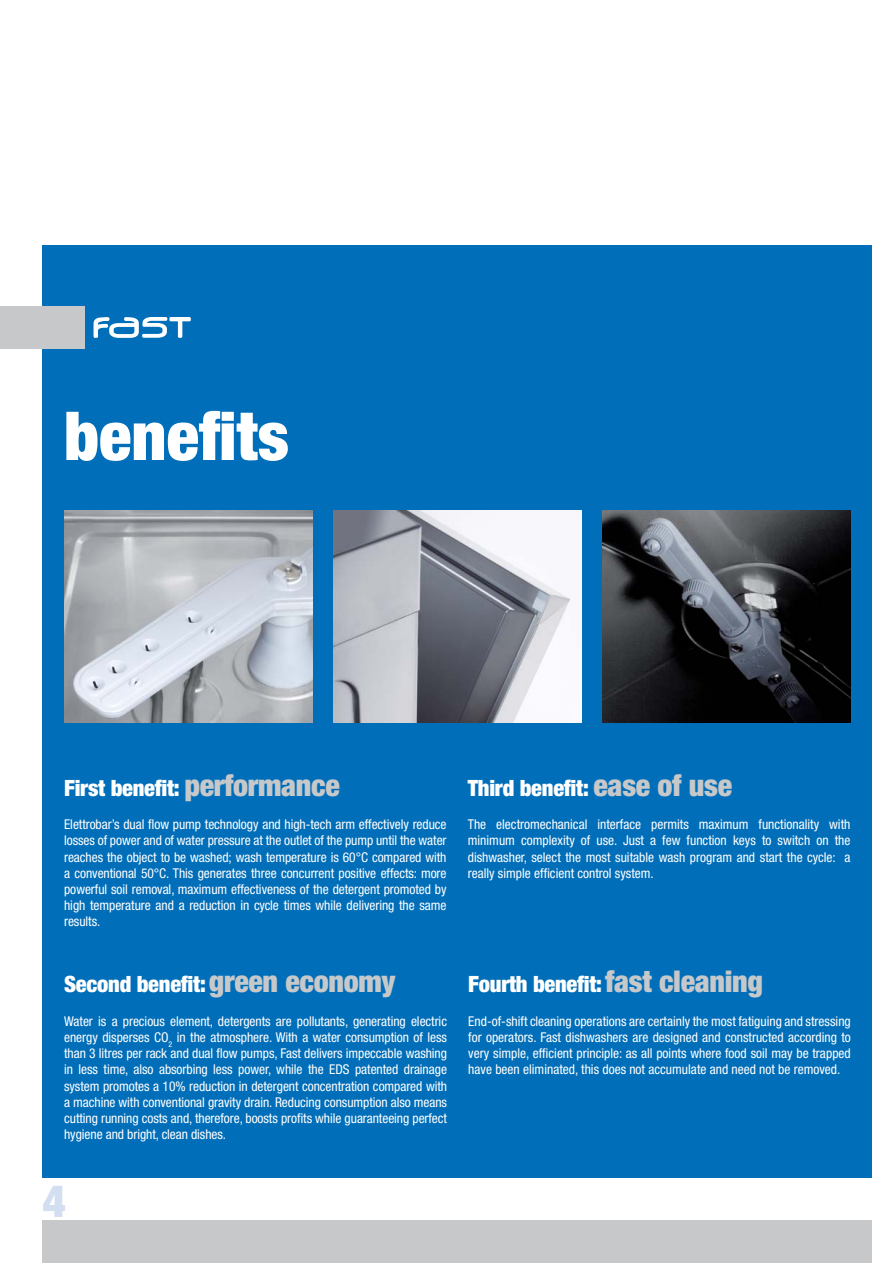
<style>
.page{position:relative;width:893px;height:1263px;background:#fff}
.page>*{position:absolute;margin:0;border:0;box-sizing:border-box;transform-origin:0 0}
.t1{font:900 condensed 67.5px "Helvetica Neue";color:#fff}
.t2{font:900 condensed 45px "Helvetica Neue";color:#d4def1}
.t3{font:900 condensed 22.5px "Helvetica Neue";letter-spacing:-.01em;color:#fff}
.t4{font:condensed 13.5px/16.2px "Helvetica Neue";letter-spacing:-.005em;color:#fff;text-align:justify}
.s1{font-size:30px;color:#c6c8ca}
</style>
<div class="page">
<div style="left:43px;top:246px;width:829px;height:932px;background:#006eb9"></div>
<img style="left:334px;top:511px;width:247px;height:212px">
<div style="left:43px;top:1220px;width:829px;height:43px;background:#c6c8ca"></div>
<div style="left:0;top:306px;width:85px;height:43px;background:#c6c8ca"></div>
<img style="left:602px;top:510px;width:248px;height:213px">
<svg style="left:94px;top:317px;width:97px;height:21px"></svg>
<img style="left:64px;top:510px;width:249px;height:213px">
<h1 class="t1" style="left:64px;top:412px;width:227px">benefits</h1>
<h3 class="t3" style="left:64px;top:779px;width:277px">First benefit: <span class="s1">performance</span></h3>
<p class="t4" style="left:64px;top:817px;width:384px">Elettrobar’s dual flow pump technology and high-tech arm effectively reduce losses of power and of water pressure at the outlet of the pump until the water reaches the object to be washed; wash temperature is 60°C compared with a conventional 50°C. This generates three concurrent positive effects: more powerful soil removal, maximum effectiveness of the detergent promoted by high temperature and a reduction in cycle times while delivering the same results.</p>
<h3 class="t3" style="left:64px;top:976px;width:333px">Second benefit:<span class="s1">green economy</span></h3>
<p class="t4" style="left:64px;top:1014px;width:384px">Water is a precious element, detergents are pollutants, generating electric energy disperses CO<sub>2</sub> in the atmosphere. With a water consumption of less than 3 litres per rack and dual flow pumps, Fast delivers impeccable washing in less time, also absorbing less power, while the EDS patented drainage system promotes a 10% reduction in detergent concentration compared with a machine with conventional gravity drain. Reducing consumption also means cutting running costs and, therefore, boosts profits while guaranteeing perfect hygiene and bright, clean dishes.</p>
<h2 class="t2" style="left:43px;top:1185px;width:25px">4</h2>
<h3 class="t3" style="left:468px;top:779px;width:266px">Third benefit: <span class="s1">ease of use</span></h3>
<p class="t4" style="left:468px;top:817px;width:384px">The electromechanical interface permits maximum functionality with minimum complexity of use. Just a few function keys to switch on the dishwasher, select the most suitable wash program and start the cycle: a really simple efficient control system.</p>
<h3 class="t3" style="left:468px;top:976px;width:296px">Fourth benefit:<span class="s1">fast cleaning</span></h3>
<p class="t4" style="left:468px;top:1014px;width:384px">End-of-shift cleaning operations are certainly the most fatiguing and stressing for operators. Fast dishwashers are designed and constructed according to very simple, efficient principle: as all points where food soil may be trapped have been eliminated, this does not accumulate and need not be removed.</p>
</div>
